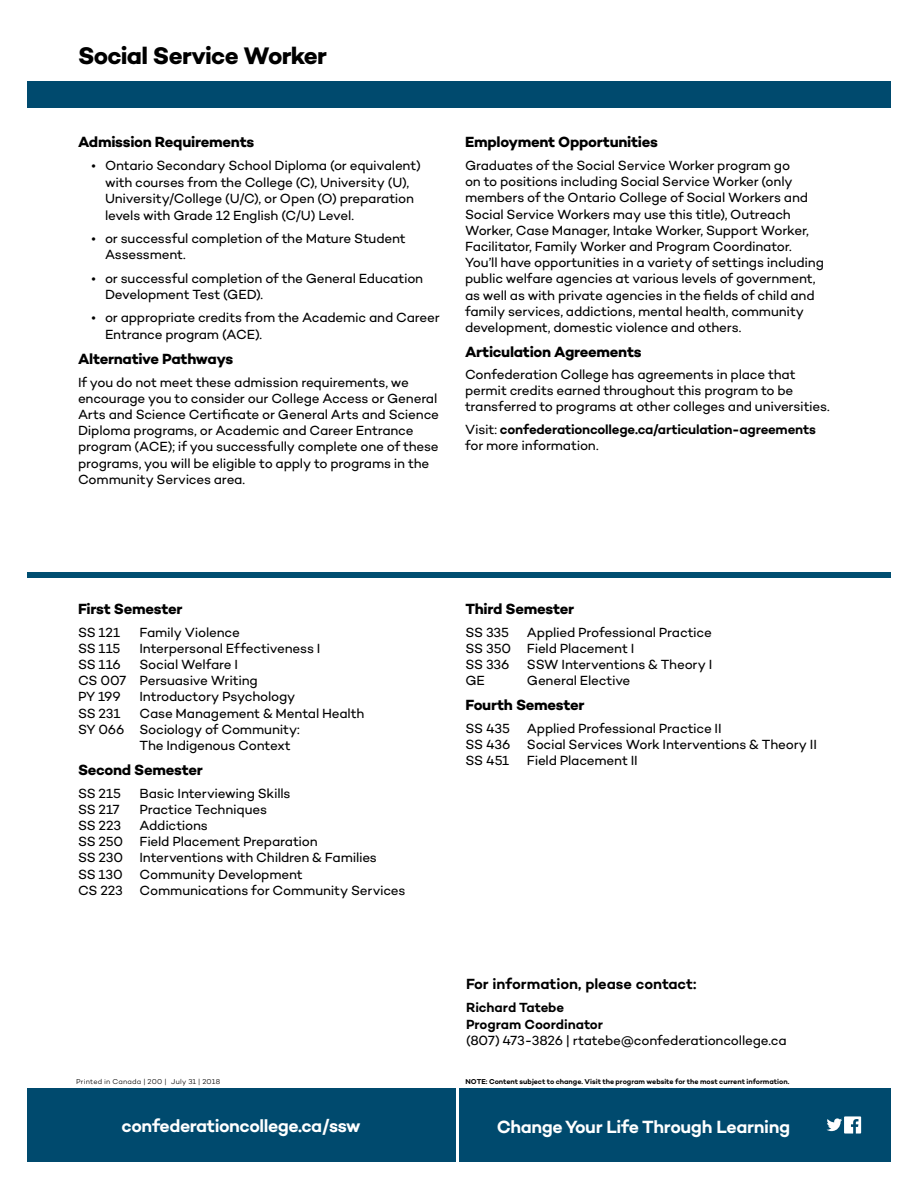
<style>
.page{position:relative;width:918px;height:1188px;background:#fff}
.page>*{position:absolute;margin:0;border:0;box-sizing:border-box;transform-origin:0 0}
.t1{font:700 24.3px "Campton";letter-spacing:-.03em;color:#000}
.t2{font:600 18px "Campton";letter-spacing:-.025em;color:#fff}
.t3{font:700 15px "Campton";letter-spacing:-.02em;color:#000}
.t4{font:600 15px "Campton";letter-spacing:-.005em;color:#000}
.t5{font:13.5px/16.2px "Campton";letter-spacing:-.015em;color:#000}
.t6{font:600 13.5px/16px "Campton";letter-spacing:-.015em;color:#000}
.t7{font:600 7.2px "Campton";letter-spacing:-.005em;color:#000}
.t8{font:300 7.2px "Campton";letter-spacing:.03em;color:#000}
.s1{font-weight:400}
</style>
<div class="page">
<div style="left:27px;top:81px;width:864px;height:27px;background:#004a6e"></div>
<div style="left:27px;top:572px;width:864px;height:5px;background:#004e71"></div>
<div style="left:27px;top:1089px;width:864px;height:73px;background:#004a6e"></div>
<svg style="left:827px;top:1116px;width:34px;height:18px"></svg>
<hr style="left:456px;top:1087px;width:3px;height:79px;background:#fff">
<h1 class="t1" style="left:78px;top:40px;width:251px">Social Service Worker</h1>
<p class="t3" style="left:78px;top:132px;width:178px">Admission Requirements</p>
<p class="t5" style="left:105px;top:157px;width:317px;text-indent:-14px">• Ontario Secondary School Diploma (or equivalent) with courses from the College (C), University (U), University/College (U/C), or Open (O) preparation levels with Grade 12 English (C/U) Level.</p>
<p class="t5" style="left:105px;top:230px;width:302px;text-indent:-14px">• or successful completion of the Mature Student<br>Assessment.</p>
<p class="t5" style="left:105px;top:270px;width:320px;text-indent:-14px">• or successful completion of the General Education<br>Development Test (GED).</p>
<p class="t5" style="left:105px;top:309px;width:336px;text-indent:-14px">• or appropriate credits from the Academic and Career<br>Entrance program (ACE).</p>
<p class="t3" style="left:78px;top:349px;width:157px">Alternative Pathways</p>
<p class="t5" style="left:78px;top:374px;width:363px">If you do not meet these admission requirements, we encourage you to consider our College Access or General Arts and Science Certificate or General Arts and Science Diploma programs, or Academic and Career Entrance program (ACE); if you successfully complete one of these programs, you will be eligible to apply to programs in the Community Services area.</p>
<p class="t3" style="left:465px;top:132px;width:194px">Employment Opportunities</p>
<p class="t5" style="left:465px;top:157px;width:361px">Graduates of the Social Service Worker program go<br>on to positions including Social Service Worker (only members of the Ontario College of Social Workers and Social Service Workers may use this title), Outreach Worker, Case Manager, Intake Worker, Support Worker, Facilitator, Family Worker and Program Coordinator.<br>You’ll have opportunities in a variety of settings including public welfare agencies at various levels of government, as well as with private agencies in the fields of child and family services, addictions, mental health, community development, domestic violence and others.</p>
<p class="t3" style="left:465px;top:342px;width:178px">Articulation Agreements</p>
<p class="t5" style="left:465px;top:366px;width:366px">Confederation College has agreements in place that permit credits earned throughout this program to be transferred to programs at other colleges and universities.</p>
<p class="t6" style="left:465px;top:421px;width:352px"><span class="s1">Visit:</span> confederationcollege.ca/articulation-agreements <span class="s1">for more information.</span></p>
<p class="t3" style="left:78px;top:599px;width:106px">First Semester</p>
<p class="t5" style="left:78px;top:624px;width:44px">SS 121</p>
<p class="t5" style="left:140px;top:624px;width:102px">Family Violence</p>
<p class="t5" style="left:78px;top:640px;width:44px">SS 115</p>
<p class="t5" style="left:140px;top:640px;width:182px">Interpersonal Effectiveness I</p>
<p class="t5" style="left:78px;top:656px;width:44px">SS 116</p>
<p class="t5" style="left:78px;top:656px;width:181px;text-indent:62px">Social Welfare I<br>CS 007 Persuasive Writing<br>PY 199</p>
<p class="t5" style="left:140px;top:688px;width:157px">Introductory Psychology</p>
<p class="t5" style="left:78px;top:705px;width:44px">SS 231</p>
<p class="t5" style="left:140px;top:705px;width:226px">Case Management &amp; Mental Health</p>
<p class="t5" style="left:78px;top:721px;width:223px">SY 066 Sociology of Community:</p>
<p class="t5" style="left:140px;top:737px;width:153px">The Indigenous Context</p>
<p class="t3" style="left:78px;top:760px;width:126px">Second Semester</p>
<p class="t5" style="left:78px;top:785px;width:44px">SS 215</p>
<p class="t5" style="left:140px;top:785px;width:153px">Basic Interviewing Skills</p>
<p class="t5" style="left:78px;top:801px;width:43px">SS 217</p>
<p class="t5" style="left:140px;top:801px;width:129px">Practice Techniques</p>
<p class="t5" style="left:78px;top:817px;width:44px">SS 223</p>
<p class="t5" style="left:78px;top:817px;width:329px;text-indent:62px">Addictions<br>SS 250 Field Placement Preparation<br>SS 230 Interventions with Children &amp; Families<br>SS 130 Community Development<br>CS 223 Communications for Community Services</p>
<p class="t3" style="left:465px;top:599px;width:110px">Third Semester</p>
<p class="t5" style="left:465px;top:624px;width:45px">SS 335</p>
<p class="t5" style="left:465px;top:624px;width:248px;text-indent:62px">Applied Professional Practice<br>SS 350 Field Placement I<br>SS 336</p>
<p class="t5" style="left:527px;top:656px;width:187px">SSW Interventions &amp; Theory I</p>
<p class="t5" style="left:465px;top:672px;width:21px">GE</p>
<p class="t5" style="left:527px;top:672px;width:105px">General Elective</p>
<p class="t3" style="left:465px;top:695px;width:121px">Fourth Semester</p>
<p class="t5" style="left:465px;top:720px;width:353px">SS 435 Applied Professional Practice II<br>SS 436 Social Services Work Interventions &amp; Theory II<br>SS 451</p>
<p class="t5" style="left:527px;top:752px;width:113px">Field Placement II</p>
<p class="t4" style="left:466px;top:975px;width:232px">For information, please contact:</p>
<p class="t6" style="left:466px;top:999px;width:139px">Richard Tatebe<br>Program Coordinator</p>
<p class="t5" style="left:466px;top:1032px;width:322px">(807) 473-3826 | rtatebe@confederationcollege.ca</p>
<p class="t8" style="left:76px;top:1077px;width:146px">Printed in Canada | 200 | July 31 | 2018</p>
<p class="t7" style="left:465px;top:1077px;width:325px">NOTE: Content subject to change. Visit the program website for the most current information.</p>
<h2 class="t2" style="left:122px;top:1115px;width:241px">confederationcollege.ca/ssw</h2>
<h2 class="t2" style="left:497px;top:1115px;width:295px">Change Your Life Through Learning</h2>
</div>
